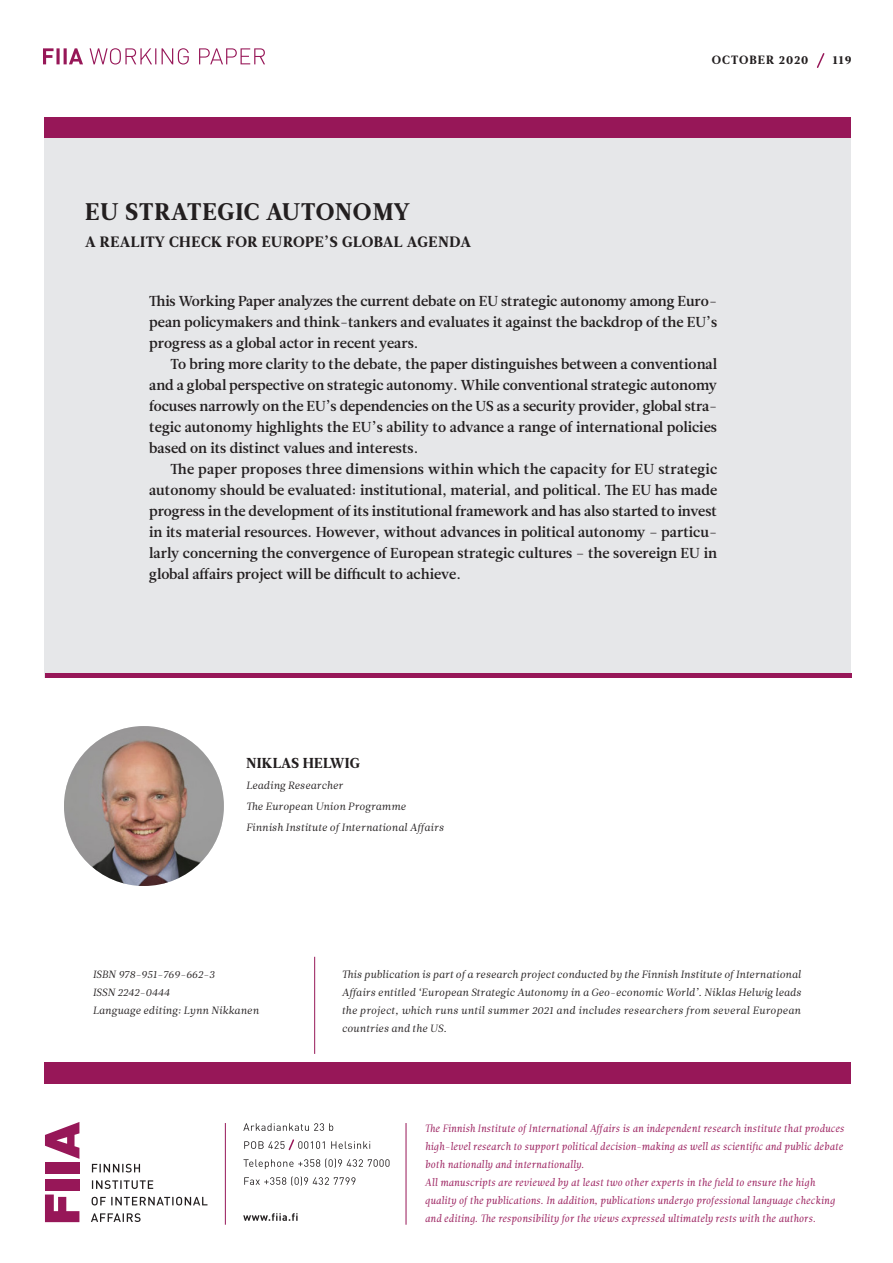
<style>
.page{position:relative;width:893px;height:1263px;background:#fff}
.page>*{position:absolute;margin:0;border:0;box-sizing:border-box;transform-origin:0 0}
.t1{font:24px "Leitura News Roman 4";letter-spacing:.035em;color:#231f20}
.t2{font:15px "Leitura News Roman 4";letter-spacing:.035em;color:#231f20}
.t3{font:14.4px/21px "Leitura News Roman 3";color:#231f20;text-align:justify}
.t4{font:14.4px "Leitura News Roman 4";letter-spacing:.015em;color:#231f20}
.t5{font:12px "Leitura News Roman 4";letter-spacing:.08em;color:#231f20}
.t6{font:10.5px/18px "Leitura Italic 1";color:#971758}
.t7{font:10.5px/21px "Leitura News Italic 1";color:#231f20}
</style>
<div class="page">
<svg style="left:43px;top:48px;width:222px;height:17px"></svg>
<div style="left:45px;top:1179px;width:34px;height:12px;background:#971758"></div>
<svg style="left:45px;top:1194px;width:34px;height:28px"></svg>
<div style="left:45px;top:1162px;width:34px;height:11px;background:#971758"></div>
<svg style="left:45px;top:1122px;width:34px;height:37px"></svg>
<svg style="left:91px;top:1213px;width:50px;height:9px"></svg>
<svg style="left:92px;top:1197px;width:115px;height:8px"></svg>
<svg style="left:92px;top:1180px;width:61px;height:9px"></svg>
<svg style="left:92px;top:1164px;width:48px;height:8px"></svg>
<svg style="left:243px;top:1213px;width:55px;height:8px"></svg>
<svg style="left:244px;top:1176px;width:111px;height:10px"></svg>
<svg style="left:243px;top:1158px;width:146px;height:11px"></svg>
<svg style="left:243px;top:1123px;width:90px;height:8px"></svg>
<svg style="left:244px;top:1139px;width:126px;height:12px"></svg>
<div style="left:44px;top:117px;width:806px;height:21px;background:#971758"></div>
<div style="left:44px;top:1062px;width:806px;height:21px;background:#971758"></div>
<hr style="left:225px;top:1123px;width:1px;height:102px;background:#971758">
<hr style="left:406px;top:1123px;width:1px;height:102px;background:#971758">
<div style="left:44px;top:138px;width:806px;height:539px;background:#e6e7e9"></div>
<hr style="left:314px;top:957px;width:1px;height:97px;background:#971758">
<hr style="left:45px;top:673px;width:807px;height:4px;background:#971758">
<svg style="left:817px;top:53px;width:8px;height:15px"></svg>
<img style="left:64px;top:726px;width:160px;height:160px;border-radius:80px">
<h2 class="t1" style="left:85px;top:197px;width:326px">EU STRATEGIC AUTONOMY</h2>
<p class="t2" style="left:85px;top:233px;width:387px">A REALITY CHECK FOR EUROPE’S GLOBAL AGENDA</p>
<p class="t5" style="left:712px;top:53px;width:98px">OCTOBER 2020</p>
<p class="t5" style="left:833px;top:53px;width:20px">119</p>
<p class="t3" style="left:149px;top:291px;width:570px">Tis Working Paper analyzes the current debate on EU strategic autonomy among Euro&shy;pean policymakers and think-tankers and evaluates it against the backdrop of the EU’s progress as a global actor in recent years.</p>
<p class="t3" style="left:149px;top:354px;width:569px;text-indent:21px">To bring more clarity to the debate, the paper distinguishes between a conventional and a global perspective on strategic autonomy. While conventional strategic autonomy focuses narrowly on the EU’s dependencies on the US as a security provider, global stra&shy;tegic autonomy highlights the EU’s ability to advance a range of international policies based on its distinct values and interests.</p>
<p class="t3" style="left:149px;top:459px;width:570px;text-indent:21px">Te paper proposes three dimensions within which the capacity for EU strategic autonomy should be evaluated: institutional, material, and political. Te EU has made progress in the development of its institutional framework and has also started to invest in its material resources. However, without advances in political autonomy – particu&shy;larly concerning the convergence of European strategic cultures – the sovereign EU in global afairs project will be difcult to achieve.</p>
<p class="t4" style="left:246px;top:754px;width:115px">NIKLAS HELWIG</p>
<p class="t7" style="left:246px;top:775px;width:199px">Leading Researcher<br>Te European Union Programme<br>Finnish Institute ofInternational Afairs</p>
<p class="t7" style="left:93px;top:964px;width:124px">ISBN 978-951-769-662-3</p>
<p class="t7" style="left:342px;top:964px;width:461px">Tis publication is part ofa research project conducted by the Finnish Institute ofInternational</p>
<p class="t7" style="left:93px;top:982px;width:79px">ISSN 2242-0444</p>
<p class="t7" style="left:342px;top:982px;width:461px">Afairs entitled ‘European Strategic Autonomy in a Geo-economic World’. Niklas Helwig leads</p>
<p class="t7" style="left:93px;top:1000px;width:168px">Language editing: Lynn Nikkanen</p>
<p class="t7" style="left:342px;top:1000px;width:461px">the project, which runs until summer 2021 and includes researchers from several European</p>
<p class="t7" style="left:342px;top:1018px;width:107px">countries and the US.</p>
<p class="t6" style="left:425px;top:1119px;width:421px">The Finnish Institute of International Affairs is an independent research institute that produces high-level research to support political decision-making as well as scientific and public debate both nationally and internationally.<br>All manuscripts are reviewed by at least two other experts in the field to ensure the high quality of the publications. In addition, publications undergo professional language checking and editing. The responsibility for the views expressed ultimately rests with the authors.</p>
</div>
